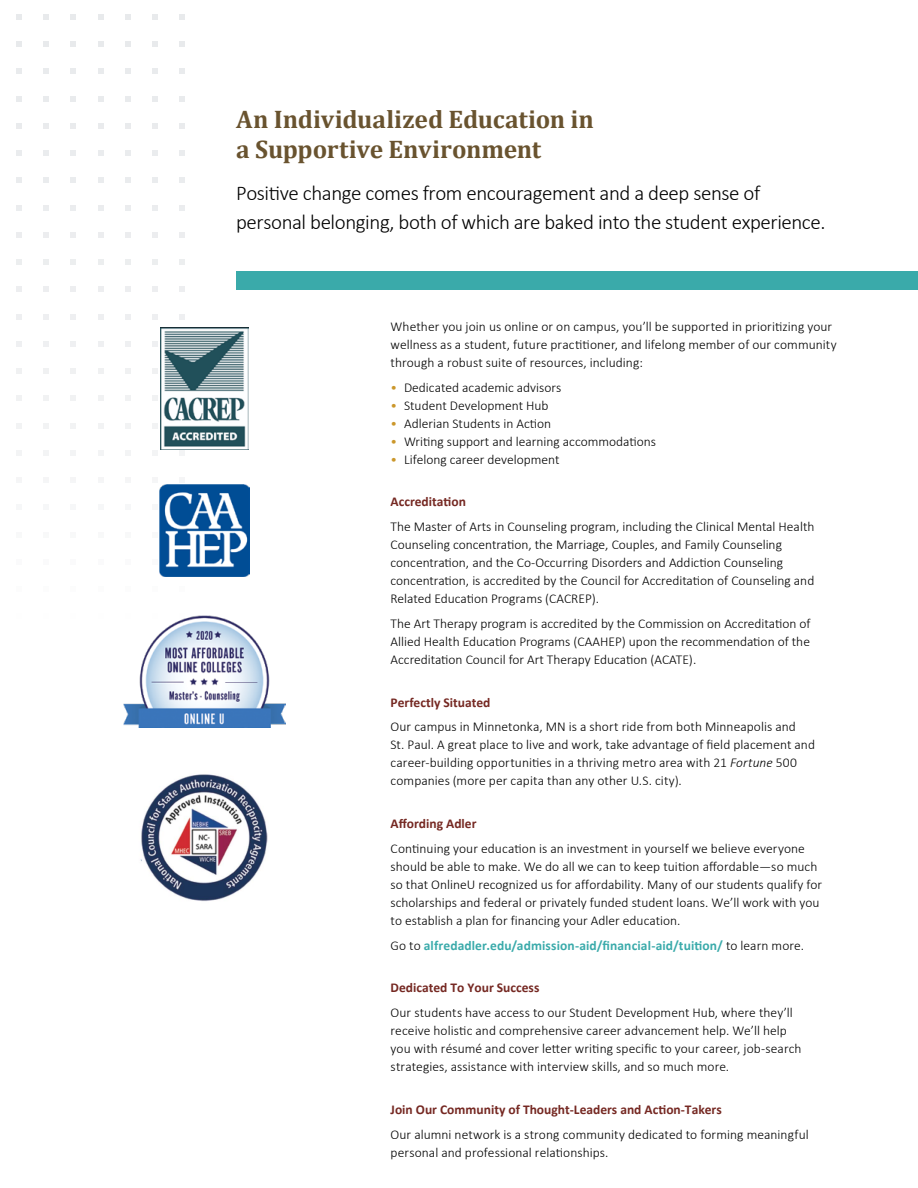
<style>
.page{position:relative;width:918px;height:1188px;background:#fff}
.page>*{position:absolute;margin:0;border:0;box-sizing:border-box;transform-origin:0 0}
.t1{font:700 25.5px/30.6px "Cambria";letter-spacing:-.005em;color:#69532f}
.t2{font:300 21px/28.5px "Calibri";letter-spacing:-.02em;color:#000}
.t3{font:300 13.5px/18px "Calibri";color:#000}
.t4{font:700 13.5px "Calibri";color:#752822}
.t5{font:700 13.5px "Calibri";letter-spacing:.01em;color:#3aaaaa}
.s1{color:#cb972b}
.s2{font-style:italic}
.s3{font-weight:300;color:#000}
</style>
<div class="page">
<svg style="left:43px;top:14px;width:6px;height:6px"></svg>
<svg style="left:70px;top:14px;width:6px;height:6px"></svg>
<svg style="left:98px;top:14px;width:5px;height:6px"></svg>
<svg style="left:125px;top:14px;width:6px;height:6px"></svg>
<svg style="left:152px;top:14px;width:6px;height:6px"></svg>
<svg style="left:179px;top:14px;width:6px;height:6px"></svg>
<svg style="left:43px;top:41px;width:6px;height:6px"></svg>
<svg style="left:70px;top:41px;width:6px;height:6px"></svg>
<svg style="left:98px;top:41px;width:5px;height:6px"></svg>
<svg style="left:125px;top:41px;width:6px;height:6px"></svg>
<svg style="left:152px;top:41px;width:6px;height:6px"></svg>
<svg style="left:179px;top:41px;width:6px;height:6px"></svg>
<svg style="left:43px;top:68px;width:6px;height:6px"></svg>
<svg style="left:70px;top:68px;width:6px;height:6px"></svg>
<svg style="left:98px;top:68px;width:5px;height:6px"></svg>
<svg style="left:125px;top:68px;width:6px;height:6px"></svg>
<svg style="left:152px;top:68px;width:6px;height:6px"></svg>
<svg style="left:179px;top:68px;width:6px;height:6px"></svg>
<svg style="left:43px;top:96px;width:6px;height:6px"></svg>
<svg style="left:70px;top:96px;width:6px;height:6px"></svg>
<svg style="left:98px;top:96px;width:5px;height:6px"></svg>
<svg style="left:125px;top:96px;width:6px;height:6px"></svg>
<svg style="left:152px;top:96px;width:6px;height:6px"></svg>
<svg style="left:179px;top:96px;width:6px;height:6px"></svg>
<svg style="left:43px;top:123px;width:6px;height:6px"></svg>
<svg style="left:70px;top:123px;width:6px;height:6px"></svg>
<svg style="left:98px;top:123px;width:5px;height:6px"></svg>
<svg style="left:125px;top:123px;width:6px;height:6px"></svg>
<svg style="left:152px;top:123px;width:6px;height:6px"></svg>
<svg style="left:179px;top:123px;width:6px;height:6px"></svg>
<svg style="left:43px;top:150px;width:6px;height:6px"></svg>
<svg style="left:70px;top:150px;width:6px;height:6px"></svg>
<svg style="left:98px;top:150px;width:5px;height:6px"></svg>
<svg style="left:125px;top:150px;width:6px;height:6px"></svg>
<svg style="left:152px;top:150px;width:6px;height:6px"></svg>
<svg style="left:179px;top:150px;width:6px;height:6px"></svg>
<svg style="left:43px;top:177px;width:6px;height:6px"></svg>
<svg style="left:70px;top:177px;width:6px;height:6px"></svg>
<svg style="left:98px;top:177px;width:5px;height:6px"></svg>
<svg style="left:125px;top:177px;width:6px;height:6px"></svg>
<svg style="left:152px;top:177px;width:6px;height:6px"></svg>
<svg style="left:179px;top:177px;width:6px;height:6px"></svg>
<svg style="left:43px;top:205px;width:6px;height:6px"></svg>
<svg style="left:70px;top:205px;width:6px;height:6px"></svg>
<svg style="left:98px;top:205px;width:5px;height:6px"></svg>
<svg style="left:125px;top:205px;width:6px;height:6px"></svg>
<svg style="left:152px;top:205px;width:6px;height:6px"></svg>
<svg style="left:179px;top:205px;width:6px;height:6px"></svg>
<svg style="left:43px;top:232px;width:6px;height:6px"></svg>
<svg style="left:70px;top:232px;width:6px;height:6px"></svg>
<svg style="left:98px;top:232px;width:5px;height:6px"></svg>
<svg style="left:125px;top:232px;width:6px;height:6px"></svg>
<svg style="left:152px;top:232px;width:6px;height:6px"></svg>
<svg style="left:179px;top:232px;width:6px;height:6px"></svg>
<svg style="left:43px;top:259px;width:6px;height:6px"></svg>
<svg style="left:70px;top:259px;width:6px;height:6px"></svg>
<svg style="left:98px;top:259px;width:5px;height:6px"></svg>
<svg style="left:125px;top:259px;width:6px;height:6px"></svg>
<svg style="left:152px;top:259px;width:6px;height:6px"></svg>
<svg style="left:179px;top:259px;width:6px;height:6px"></svg>
<svg style="left:43px;top:286px;width:6px;height:6px"></svg>
<svg style="left:70px;top:286px;width:6px;height:6px"></svg>
<svg style="left:98px;top:286px;width:5px;height:6px"></svg>
<svg style="left:125px;top:286px;width:6px;height:6px"></svg>
<svg style="left:152px;top:286px;width:6px;height:6px"></svg>
<svg style="left:179px;top:286px;width:6px;height:6px"></svg>
<svg style="left:43px;top:314px;width:6px;height:6px"></svg>
<svg style="left:70px;top:314px;width:6px;height:6px"></svg>
<svg style="left:98px;top:314px;width:5px;height:6px"></svg>
<svg style="left:125px;top:314px;width:6px;height:6px"></svg>
<svg style="left:152px;top:314px;width:6px;height:6px"></svg>
<svg style="left:179px;top:314px;width:6px;height:6px"></svg>
<svg style="left:43px;top:341px;width:6px;height:6px"></svg>
<svg style="left:70px;top:341px;width:6px;height:6px"></svg>
<svg style="left:98px;top:341px;width:5px;height:6px"></svg>
<svg style="left:125px;top:341px;width:6px;height:6px"></svg>
<svg style="left:152px;top:341px;width:6px;height:6px"></svg>
<svg style="left:43px;top:368px;width:6px;height:6px"></svg>
<svg style="left:70px;top:368px;width:6px;height:6px"></svg>
<svg style="left:98px;top:368px;width:5px;height:6px"></svg>
<svg style="left:125px;top:368px;width:6px;height:6px"></svg>
<svg style="left:152px;top:368px;width:6px;height:6px"></svg>
<svg style="left:43px;top:395px;width:6px;height:6px"></svg>
<svg style="left:70px;top:395px;width:6px;height:6px"></svg>
<svg style="left:98px;top:395px;width:5px;height:6px"></svg>
<svg style="left:125px;top:395px;width:6px;height:6px"></svg>
<svg style="left:152px;top:395px;width:6px;height:6px"></svg>
<svg style="left:43px;top:423px;width:6px;height:6px"></svg>
<svg style="left:70px;top:423px;width:6px;height:6px"></svg>
<svg style="left:98px;top:423px;width:5px;height:6px"></svg>
<svg style="left:125px;top:423px;width:6px;height:6px"></svg>
<svg style="left:152px;top:423px;width:6px;height:6px"></svg>
<svg style="left:43px;top:450px;width:6px;height:6px"></svg>
<svg style="left:70px;top:450px;width:6px;height:6px"></svg>
<svg style="left:98px;top:450px;width:5px;height:6px"></svg>
<svg style="left:125px;top:450px;width:6px;height:6px"></svg>
<svg style="left:152px;top:450px;width:6px;height:6px"></svg>
<svg style="left:179px;top:450px;width:6px;height:6px"></svg>
<svg style="left:16px;top:14px;width:6px;height:442px"></svg>
<div style="left:236px;top:271px;width:682px;height:18px;background:#3aaaaa"></div>
<img style="left:123px;top:616px;width:163px;height:111px">
<img style="left:140px;top:774px;width:128px;height:127px">
<img style="left:160px;top:485px;width:90px;height:92px">
<img style="left:161px;top:327px;width:87px;height:122px">
<p class="t1" style="left:236px;top:103px;width:359px">An Individualized Education in a Supportive Environment</p>
<p class="t2" style="left:236px;top:179px;width:591px">Positive change comes from encouragement and a deep sense of personal belonging, both of which are baked into the student experience.</p>
<p class="t3" style="left:391px;top:317px;width:448px">Whether you join us online or on campus, you’ll be supported in prioritizing your wellness as a student, future practitioner, and lifelong member of our community through a robust suite of resources, including:</p>
<p class="t3" style="left:391px;top:378px;width:172px"><span class="s1">•</span> Dedicated academic advisors</p>
<p class="t3" style="left:391px;top:396px;width:160px"><span class="s1">•</span> Student Development Hub</p>
<p class="t3" style="left:391px;top:414px;width:162px"><span class="s1">•</span> Adlerian Students in Action</p>
<p class="t3" style="left:391px;top:432px;width:267px"><span class="s1">•</span> Writing support and learning accommodations</p>
<p class="t3" style="left:391px;top:450px;width:171px"><span class="s1">•</span> Lifelong career development</p>
<p class="t4" style="left:391px;top:492px;width:77px">Accreditation</p>
<p class="t3" style="left:391px;top:518px;width:425px">The Master of Arts in Counseling program, including the Clinical Mental Health Counseling concentration, the Marriage, Couples, and Family Counseling concentration, and the Co-Occurring Disorders and Addiction Counseling concentration, is accredited by the Council for Accreditation of Counseling and Related Education Programs (CACREP).</p>
<p class="t3" style="left:391px;top:614px;width:421px;text-align:justify">The Art Therapy program is accredited by the Commission on Accreditation of Allied Health Education Programs (CAAHEP) upon the recommendation of the Accreditation Council for Art Therapy Education (ACATE).</p>
<p class="t4" style="left:391px;top:693px;width:101px">Perfectly Situated</p>
<p class="t3" style="left:391px;top:718px;width:426px">Our campus in Minnetonka, MN is a short ride from both Minneapolis and<br>St. Paul. A great place to live and work, take advantage of field placement and career-building opportunities in a thriving metro area with 21 <span class="s2">Fortune</span> 500 companies (more per capita than any other U.S. city).</p>
<p class="t4" style="left:391px;top:814px;width:87px">Affording Adler</p>
<p class="t3" style="left:391px;top:839px;width:433px">Continuing your education is an investment in yourself we believe everyone should be able to make. We do all we can to keep tuition affordable—so much so that OnlineU recognized us for affordability. Many of our students qualify for scholarships and federal or privately funded student loans. We’ll work with you to establish a plan for financing your Adler education.</p>
<p class="t5" style="left:391px;top:936px;width:415px"><span class="s3">Go to</span> alfredadler.edu/admission-aid/financial-aid/tuition/ <span class="s3">to learn more.</span></p>
<p class="t4" style="left:391px;top:978px;width:150px">Dedicated To Your Success</p>
<p class="t3" style="left:391px;top:1003px;width:413px">Our students have access to our Student Development Hub, where they’ll receive holistic and comprehensive career advancement help. We’ll help you with résumé and cover letter writing specific to your career, job-search strategies, assistance with interview skills, and so much more.</p>
<p class="t4" style="left:391px;top:1100px;width:333px">Join Our Community of Thought-Leaders and Action-Takers</p>
<p class="t3" style="left:391px;top:1125px;width:420px">Our alumni network is a strong community dedicated to forming meaningful personal and professional relationships.</p>
</div>
